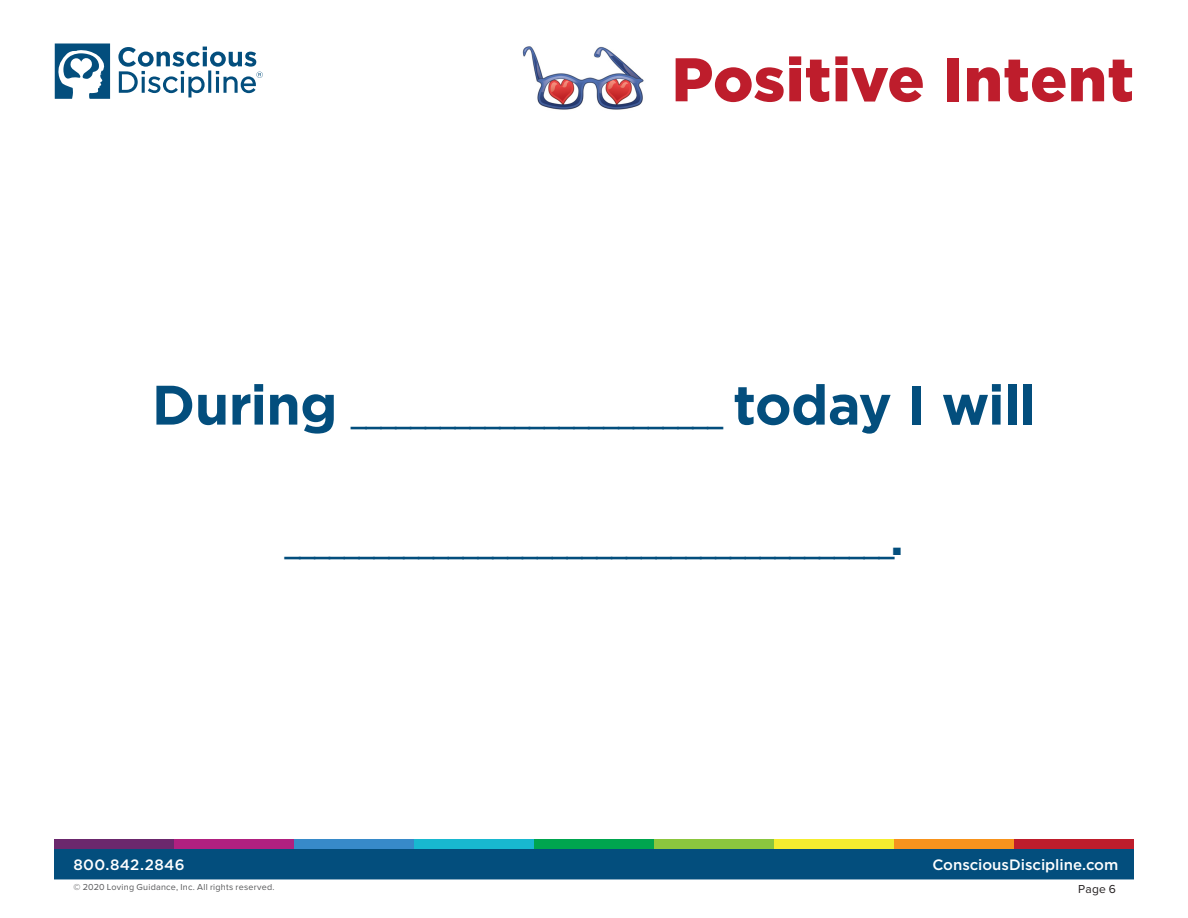
<style>
.page{position:relative;width:1188px;height:918px;background:#fff}
.page>*{position:absolute;margin:0;border:0;box-sizing:border-box;transform-origin:0 0}
.t1{font:900 61.5px "Gotham";letter-spacing:.005em;color:#be1d2c}
.t2{font:500 27px "Gotham";color:#034e7d}
.t3{font:500 15px "Gotham";color:#fff}
.t4{font:500 15px "Gotham";letter-spacing:.025em;color:#fff}
.t5{font:12px "Proxima Nova";color:#231f20}
.t6{font:9px "Proxima Nova";letter-spacing:.025em;color:#57585a}
.s1{font-weight:700;font-size:55.5px}
.s2{font-weight:700;font-size:45.75px}
</style>
<div class="page">
<div style="left:54px;top:849px;width:1080px;height:30px;background:#034e7d"></div>
<svg style="left:54px;top:44px;width:56px;height:55px"></svg>
<svg style="left:118px;top:47px;width:145px;height:50px"></svg>
<div style="left:54px;top:839px;width:120px;height:10px;background:#6b286d"></div>
<div style="left:174px;top:839px;width:120px;height:10px;background:#b02080"></div>
<div style="left:294px;top:839px;width:120px;height:10px;background:#378ac9"></div>
<div style="left:414px;top:839px;width:120px;height:10px;background:#18b8d0"></div>
<div style="left:534px;top:839px;width:120px;height:10px;background:#00a54f"></div>
<div style="left:654px;top:839px;width:120px;height:10px;background:#8bc63e"></div>
<div style="left:774px;top:839px;width:120px;height:10px;background:#f4ed2f"></div>
<div style="left:894px;top:839px;width:120px;height:10px;background:#f7931d"></div>
<div style="left:1014px;top:839px;width:120px;height:10px;background:#be1d2c"></div>
<img style="left:522px;top:46px;width:122px;height:64px">
<p class="t1" style="left:672px;top:44px;width:464px">Positive Intent</p>
<p class="t2" style="left:152px;top:400px;width:886px"><span class="s1">During</span> _________________________ <span class="s1">today I will</span></p>
<p class="t2" style="left:284px;top:530px;width:621px">_________________________________________<span class="s2">.</span></p>
<p class="t4" style="left:73px;top:856px;width:113px">800.842.2846</p>
<p class="t3" style="left:932px;top:856px;width:188px">ConsciousDiscipline.com</p>
<p class="t6" style="left:74px;top:881px;width:203px">© 2020 Loving Guidance, Inc. All rights reserved.</p>
<p class="t5" style="left:1078px;top:880px;width:39px">Page 6</p>
</div>
